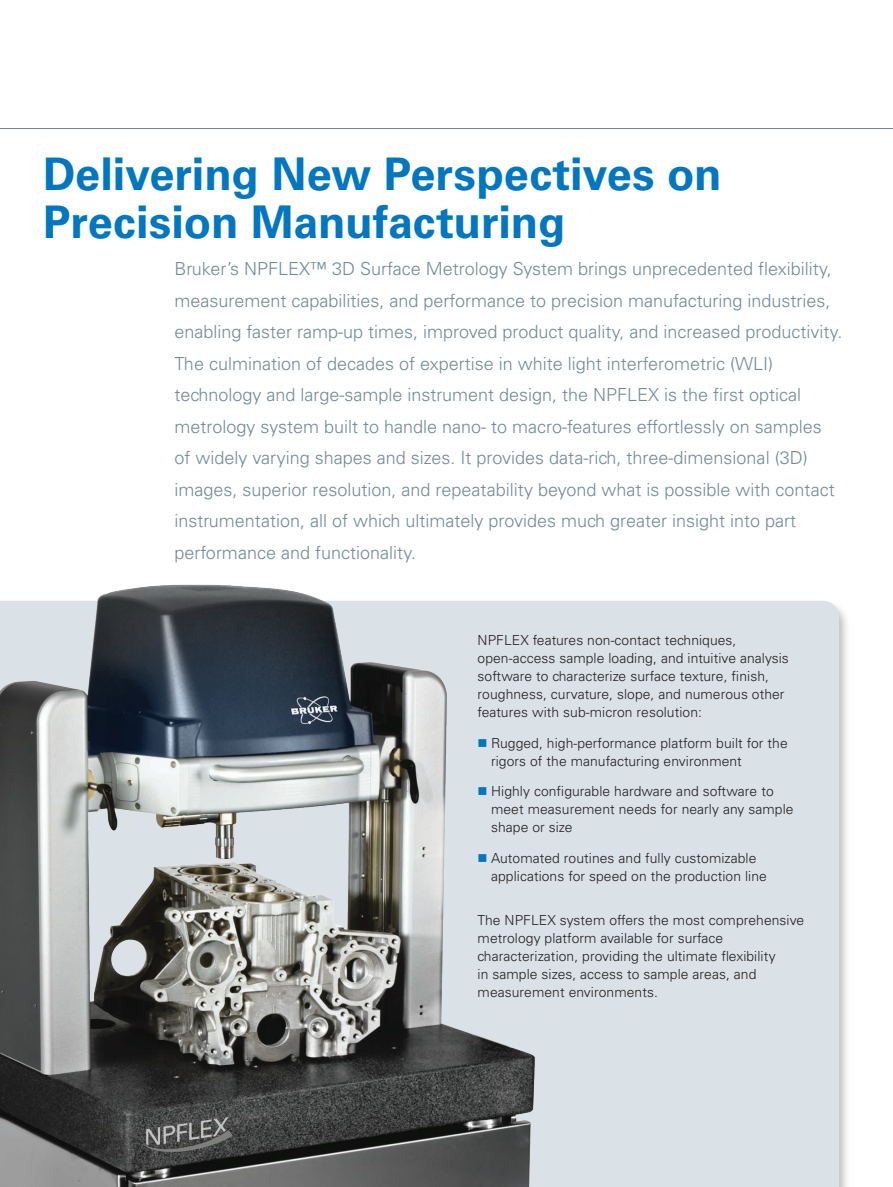
<style>
.page{position:relative;width:893px;height:1187px;background:#fff}
.page>*{position:absolute;margin:0;border:0;box-sizing:border-box;transform-origin:0 0}
.t1{font:700 45px/48px "Univers LT Std";color:#0077c0}
.t2{font:300 18px/31.5px "Univers LT Std";color:#738a95}
.t3{font:300 13.8px/18px "Univers LT Std";letter-spacing:.005em;color:#231f20}
</style>
<div class="page">
<hr style="left:0;top:128px;width:893px;height:1px;background:#738a95">
<div style="left:546px;top:600px;width:293px;height:586px;background:#dae2e7"></div>
<img style="left:0;top:584px;width:546px;height:602px">
<svg style="left:479px;top:738px;width:8px;height:8px"></svg>
<svg style="left:479px;top:787px;width:8px;height:8px"></svg>
<svg style="left:479px;top:854px;width:8px;height:8px"></svg>
<h1 class="t1" style="left:43px;top:150px;width:680px">Delivering New Perspectives on<br>Precision Manufacturing</h1>
<p class="t2" style="left:174px;top:253px;width:670px">Bruker’s NPFLEX™ 3D Surface Metrology System brings unprecedented flexibility, measurement capabilities, and performance to precision manufacturing industries, enabling faster ramp-up times, improved product quality, and increased productivity.<br>The culmination of decades of expertise in white light interferometric (WLI) technology and large-sample instrument design, the NPFLEX is the first optical metrology system built to handle nano- to macro-features effortlessly on samples<br>of widely varying shapes and sizes. It provides data-rich, three-dimensional (3D) images, superior resolution, and repeatability beyond what is possible with contact instrumentation, all of which ultimately provides much greater insight into part performance and functionality.</p>
<p class="t3" style="left:478px;top:631px;width:313px">NPFLEX features non-contact techniques, open-access sample loading, and intuitive analysis software to characterize surface texture, finish, roughness, curvature, slope, and numerous other features with sub-micron resolution:</p>
<p class="t3" style="left:491px;top:733px;width:298px">Rugged, high-performance platform built for the rigors of the manufacturing environment</p>
<p class="t3" style="left:491px;top:782px;width:304px">Highly configurable hardware and software to meet measurement needs for nearly any sample shape or size</p>
<p class="t3" style="left:491px;top:849px;width:277px">Automated routines and fully customizable applications for speed on the production line</p>
<p class="t3" style="left:478px;top:910px;width:328px">The NPFLEX system offers the most comprehensive metrology platform available for surface characterization, providing the ultimate flexibility<br>in sample sizes, access to sample areas, and measurement environments.</p>
</div>
